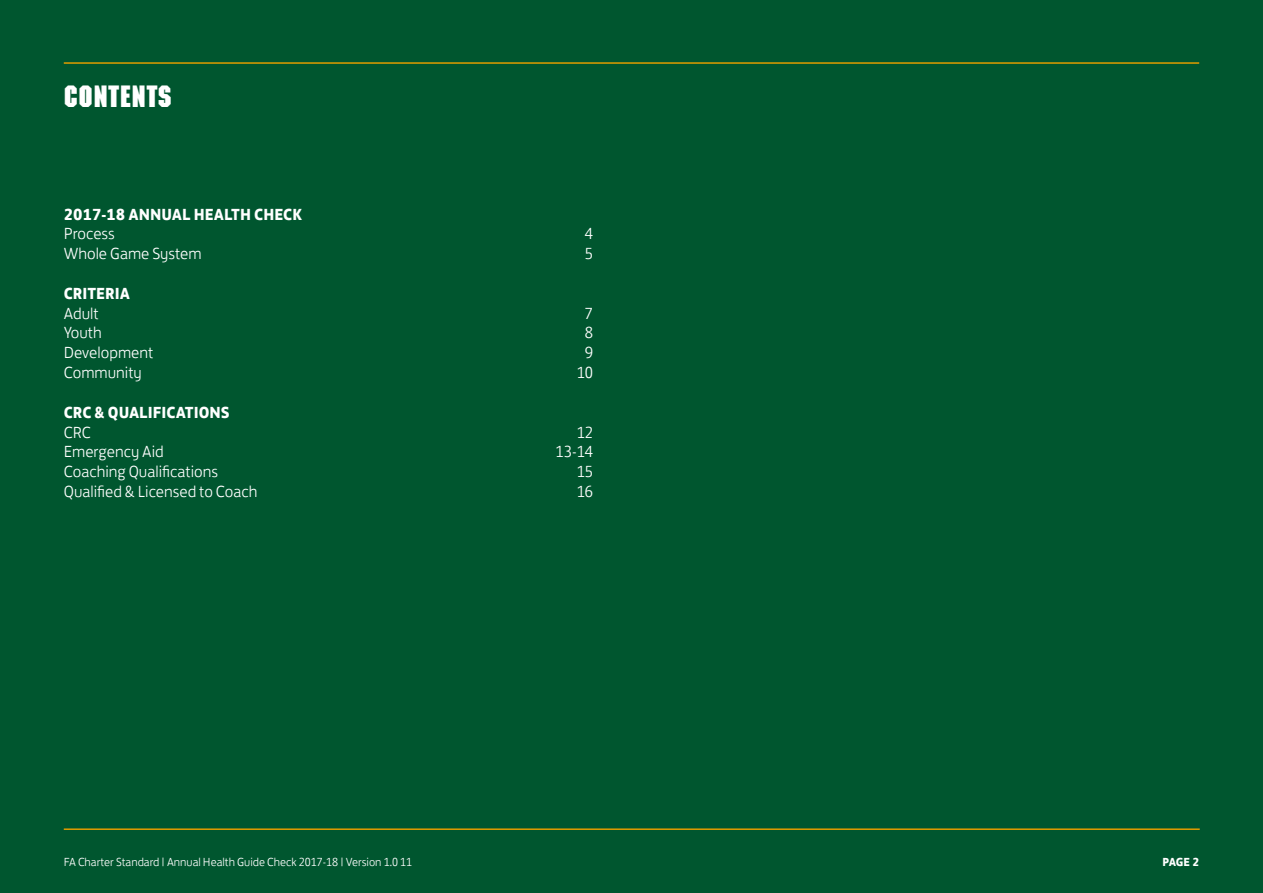
<style>
.page{position:relative;width:1263px;height:893px;background:#00562f}
.page>*{position:absolute;margin:0;border:0;box-sizing:border-box;transform-origin:0 0}
.t1{font:700 30px "Machine Std";letter-spacing:.02em;color:#fff}
.t2{font:300 16.5px "FS Jack";color:#fff}
.t3{font:700 16.5px "FS Jack";color:#fff}
.t4{font:300 12px "FS Jack";color:#fff}
.t5{font:700 12px "FS Jack";color:#fff}
</style>
<div class="page">
<hr style="left:64px;top:62px;width:1135px;height:2px;background:#e19c00">
<hr style="left:64px;top:828px;width:1136px;height:2px;background:#e19c00">
<h1 class="t1" style="left:64px;top:78px;width:110px">CONTENTS</h1>
<p class="t3" style="left:64px;top:200px;width:240px">2017-18 ANNUAL HEALTH CHECK</p>
<p class="t2" style="left:64px;top:221px;width:53px">Process</p>
<p class="t2" style="left:585px;top:221px;width:10px">4</p>
<p class="t2" style="left:64px;top:241px;width:139px">Whole Game System</p>
<p class="t2" style="left:585px;top:241px;width:10px">5</p>
<p class="t3" style="left:64px;top:279px;width:68px">CRITERIA</p>
<p class="t2" style="left:64px;top:300px;width:36px">Adult</p>
<p class="t2" style="left:585px;top:300px;width:10px">7</p>
<p class="t2" style="left:64px;top:320px;width:40px">Youth</p>
<p class="t2" style="left:585px;top:320px;width:10px">8</p>
<p class="t2" style="left:64px;top:340px;width:91px">Development</p>
<p class="t2" style="left:585px;top:340px;width:10px">9</p>
<p class="t2" style="left:64px;top:359px;width:80px">Community</p>
<p class="t2" style="left:577px;top:359px;width:18px">10</p>
<p class="t3" style="left:64px;top:398px;width:167px">CRC &amp; QUALIFICATIONS</p>
<p class="t2" style="left:64px;top:419px;width:29px">CRC</p>
<p class="t2" style="left:577px;top:419px;width:18px">12</p>
<p class="t2" style="left:64px;top:439px;width:101px">Emergency Aid</p>
<p class="t2" style="left:555px;top:439px;width:39px">13-14</p>
<p class="t2" style="left:64px;top:458px;width:156px">Coaching Qualifications</p>
<p class="t2" style="left:577px;top:458px;width:18px">15</p>
<p class="t2" style="left:64px;top:478px;width:195px">Qualified &amp; Licensed to Coach</p>
<p class="t2" style="left:577px;top:478px;width:18px">16</p>
<p class="t4" style="left:64px;top:852px;width:350px">FA Charter Standard | Annual Health Guide Check 2017-18 | Version 1.0 11</p>
<p class="t5" style="left:1162px;top:851px;width:38px">PAGE 2</p>
</div>
